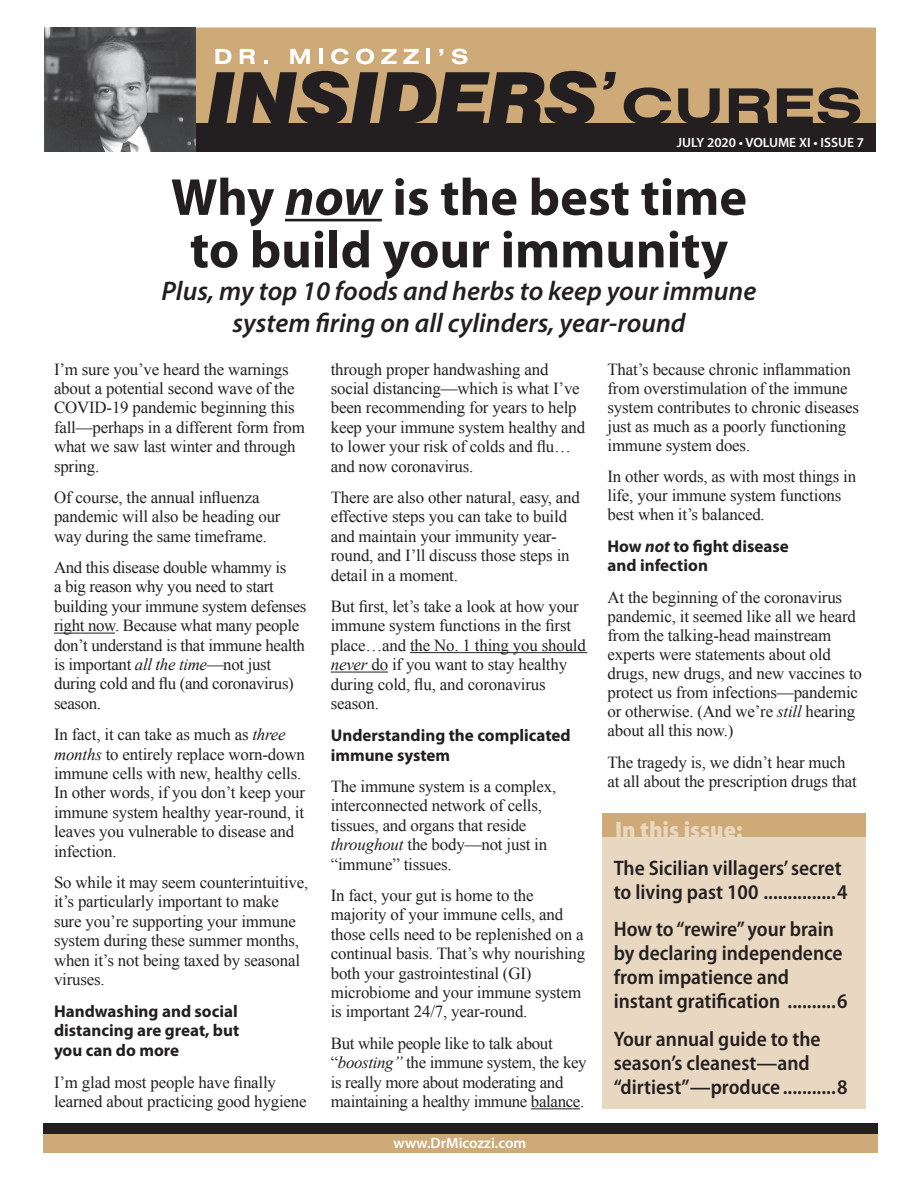
<style>
.page{position:relative;width:918px;height:1188px;background:#fff}
.page>*{position:absolute;margin:0;border:0;box-sizing:border-box;transform-origin:0 0}
.t1{font:700 52.5px/52.5px "Myriad Pro";color:#231f20;text-align:center}
.subtitle{font:italic 600 27px/32.4px "Myriad Pro";color:#231f20;text-align:center}
.t2{font:900 semi-condensed 24px "Myriad Pro";color:#e9d8c1}
.inside_this_issue_te{font:600 semi-condensed 21px/24px "Myriad Pro";color:#231f20}
.Subhead{font:700 17.1px/19.8px "Myriad Pro";color:#231f20}
.t3{font:16.8px/19.4px "Times New Roman";letter-spacing:-.01em;color:#231f20}
.t4{font:600 15px "Myriad Pro";color:#fff}
.t5{font:600 13.5px "Myriad Pro";color:#fff}
.s1{font-style:italic}
</style>
<div class="page">
<div style="left:43px;top:1128px;width:834px;height:25px;background:#ceaa78"></div>
<div style="left:43px;top:1123px;width:834px;height:10px;background:#231f20"></div>
<hr style="left:54px;top:633px;width:61px;height:1px;background:#231f20">
<hr style="left:410px;top:652px;width:177px;height:1px;background:#231f20">
<hr style="left:331px;top:672px;width:57px;height:1px;background:#231f20">
<hr style="left:531px;top:1108px;width:49px;height:1px;background:#231f20">
<div style="left:602px;top:828px;width:263px;height:280px;background:#e9d8c1"></div>
<div style="left:602px;top:814px;width:263px;height:23px;background:#ceaa78"></div>
<div style="left:44px;top:27px;width:832px;height:125px;background:#ceaa78"></div>
<svg style="left:624px;top:87px;width:47px;height:36px;background:#78644b"></svg>
<svg style="left:678px;top:88px;width:42px;height:35px"></svg>
<svg style="left:729px;top:88px;width:41px;height:35px"></svg>
<svg style="left:777px;top:87px;width:83px;height:36px;background:#675643"></svg>
<svg style="left:215px;top:49px;width:17px;height:15px"></svg>
<svg style="left:240px;top:49px;width:15px;height:15px"></svg>
<svg style="left:264px;top:60px;width:4px;height:4px"></svg>
<svg style="left:290px;top:49px;width:20px;height:15px"></svg>
<hr style="left:319px;top:49px;width:4px;height:15px;background:#fff">
<svg style="left:331px;top:49px;width:18px;height:15px"></svg>
<svg style="left:356px;top:49px;width:18px;height:15px"></svg>
<svg style="left:381px;top:49px;width:16px;height:15px"></svg>
<svg style="left:403px;top:49px;width:16px;height:15px"></svg>
<hr style="left:427px;top:49px;width:3px;height:15px;background:#fff">
<svg style="left:439px;top:49px;width:4px;height:7px"></svg>
<svg style="left:452px;top:49px;width:16px;height:15px"></svg>
<svg style="left:208px;top:71px;width:389px;height:52px;background:#5d4e3d"></svg>
<svg style="left:603px;top:72px;width:13px;height:18px"></svg>
<div style="left:45px;top:123px;width:831px;height:29px;background:#231f20"></div>
<img style="left:45px;top:28px;width:151px;height:124px">
<hr style="left:285px;top:219px;width:97px;height:2px;background:#231f20">
<p class="t5" style="left:677px;top:134px;width:189px">JULY 2020 • VOLUME XI • ISSUE 7</p>
<p class="t1" style="left:171px;top:169px;width:578px">Why <span class="s1">now</span> is the best time to build your immunity</p>
<p class="subtitle" style="left:162px;top:274px;width:596px">Plus, my top 10 foods and herbs to keep your immune system firing on all cylinders, year-round</p>
<p class="t3" style="left:54px;top:359px;width:252px">I’m sure you’ve heard the warnings about a potential second wave of the<br>COVID-19 pandemic beginning this fall—perhaps in a different form from what we saw last winter and through spring.</p>
<p class="t3" style="left:54px;top:487px;width:228px">Of course, the annual influenza pandemic will also be heading our way during the same timeframe.</p>
<p class="t3" style="left:54px;top:558px;width:254px">And this disease double whammy is<br>a big reason why you need to start building your immune system defenses right now. Because what many people don’t understand is that immune health is important <span class="s1">all the time</span>—not just during cold and flu (and coronavirus) season.</p>
<p class="t3" style="left:54px;top:725px;width:253px">In fact, it can take as much as <span class="s1">three months</span> to entirely replace worn-down immune cells with new, healthy cells.<br>In other words, if you don’t keep your immune system healthy year-round, it leaves you vulnerable to disease and infection.</p>
<p class="t3" style="left:54px;top:872px;width:256px">So while it may seem counterintuitive, it’s particularly important to make sure you’re supporting your immune system during these summer months, when it’s not being taxed by seasonal viruses.</p>
<p class="Subhead" style="left:54px;top:1000px;width:187px;text-align:justify">Handwashing and social distancing are great, but you can do more</p>
<p class="t3" style="left:54px;top:1072px;width:254px">I’m glad most people have finally learned about practicing good hygiene</p>
<p class="t3" style="left:331px;top:359px;width:256px">through proper handwashing and social distancing—which is what I’ve been recommending for years to help keep your immune system healthy and to lower your risk of colds and flu… and now coronavirus.</p>
<p class="t3" style="left:331px;top:487px;width:251px">There are also other natural, easy, and effective steps you can take to build and maintain your immunity year&shy;round, and I’ll discuss those steps in detail in a moment.</p>
<p class="t3" style="left:331px;top:596px;width:257px">But first, let’s take a look at how your immune system functions in the first place…and the No. 1 thing you should <span class="s1">never</span> do if you want to stay healthy during cold, flu, and coronavirus season.</p>
<p class="Subhead" style="left:331px;top:725px;width:242px">Understanding the complicated immune system</p>
<p class="t3" style="left:331px;top:776px;width:227px">The immune system is a complex, interconnected network of cells, tissues, and organs that reside <span class="s1">throughout</span> the body—not just in “immune” tissues.</p>
<p class="t3" style="left:331px;top:885px;width:256px">In fact, your gut is home to the majority of your immune cells, and those cells need to be replenished on a continual basis. That’s why nourishing both your gastrointestinal (GI) microbiome and your immune system is important 24/7, year-round.</p>
<p class="t3" style="left:331px;top:1033px;width:257px">But while people like to talk about “<span class="s1">boosting”</span> the immune system, the key is really more about moderating and maintaining a healthy immune balance.</p>
<p class="t4" style="left:394px;top:1133px;width:134px">www.DrMicozzi.com</p>
<p class="t3" style="left:608px;top:359px;width:253px">That’s because chronic inflammation from overstimulation of the immune system contributes to chronic diseases just as much as a poorly functioning immune system does.</p>
<p class="t3" style="left:608px;top:467px;width:250px">In other words, as with most things in life, your immune system functions best when it’s balanced.</p>
<p class="Subhead" style="left:608px;top:536px;width:183px">How <span class="s1">not</span> to fight disease and infection</p>
<p class="t3" style="left:608px;top:587px;width:256px">At the beginning of the coronavirus pandemic, it seemed like all we heard from the talking-head mainstream experts were statements about old drugs, new drugs, and new vaccines to protect us from infections—pandemic or otherwise. (And we’re <span class="s1">still</span> hearing about all this now.)</p>
<p class="t3" style="left:608px;top:752px;width:251px">The tragedy is, we didn’t hear much at all about the prescription drugs that</p>
<p class="t2" style="left:615px;top:814px;width:129px">In this issue:</p>
<p class="inside_this_issue_te" style="left:614px;top:855px;width:236px">The Sicilian villagers’ secret to living past 100 ...............4</p>
<p class="inside_this_issue_te" style="left:614px;top:917px;width:236px">How to “rewire” your brain by declaring independence from impatience and instant gratification ..........6</p>
<p class="inside_this_issue_te" style="left:614px;top:1026px;width:236px">Your annual guide to the season’s cleanest—and “dirtiest”—produce...........8</p>
</div>
